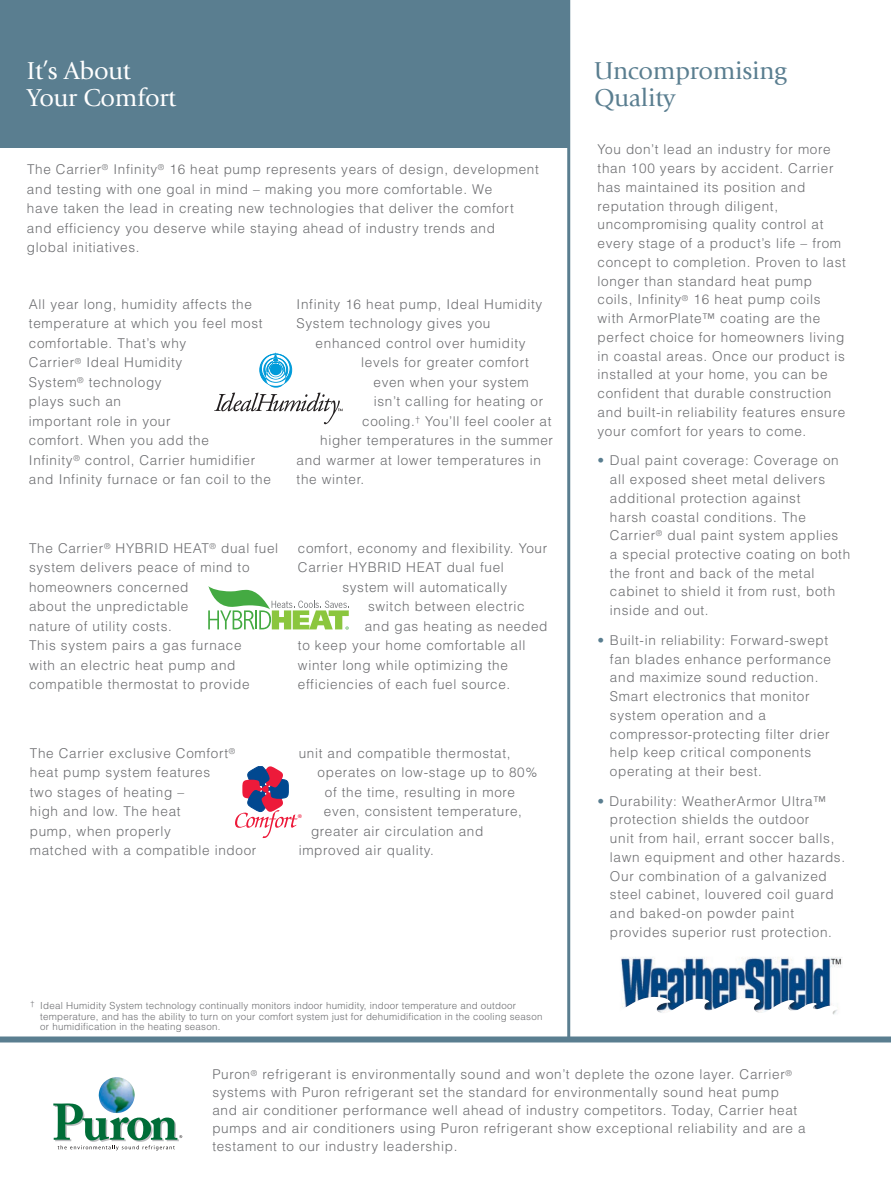
<style>
.page{position:relative;width:891px;height:1188px;background:#fff}
.page>*{position:absolute;margin:0;border:0;box-sizing:border-box;transform-origin:0 0}
.t1{font:25.5px/27px "Giovanni";letter-spacing:-.01em;color:#5a7e90}
.t2{font:25.5px/27px "Giovanni";letter-spacing:-.01em;color:#fff}
.t3{font:300 13.5px/18.8px "Helvetica";letter-spacing:.05em;color:#6c6d70}
.t4{font:300 9.75px/10.5px "Helvetica";letter-spacing:.025em;color:#6c6d70}
.t5{font:5.25px "Chalet London Nineteen Sixty";color:#ed1a3a}
.s1{font-family:"Helvetica Neue";font-weight:700;font-stretch:condensed;color:#5a7e90}
</style>
<div class="page">
<svg style="left:214px;top:352px;width:128px;height:72px"></svg>
<hr style="left:567px;top:0;width:3px;height:1039px;background:#5a7e90">
<div style="left:0;top:0;width:569px;height:148px;background:#5a7e90"></div>
<img style="left:99px;top:1077px;width:36px;height:26px">
<svg style="left:53px;top:1103px;width:129px;height:48px"></svg>
<div style="left:0;top:1036px;width:891px;height:6px;background:#5a7e90"></div>
<svg style="left:208px;top:586px;width:141px;height:44px"></svg>
<svg style="left:235px;top:766px;width:63px;height:72px"></svg>
<img style="left:621px;top:957px;width:221px;height:58px">
<h1 class="t2" style="left:27px;top:59px;width:151px">It’s About<br>Your Comfort</h1>
<p class="t3" style="left:27px;top:160px;width:513px;line-height:19.5px">The Carrier<sup>®</sup> Infinity<sup>®</sup> 16 heat pump represents years of design, development and testing with one goal in mind – making you more comfortable. We<br>have taken the lead in creating new technologies that deliver the comfort and efficiency you deserve while staying ahead of industry trends and global initiatives.</p>
<p class="t3" style="left:29px;top:294px;width:244px;line-height:19.5px">All year long, humidity affects the temperature at which you feel most comfortable. That’s why<br>Carrier<sup>®</sup> Ideal Humidity<br>System<sup>®</sup> technology<br>plays such an<br>important role in your<br>comfort. When you add the<br>Infinity<sup>®</sup> control, Carrier humidifier and Infinity furnace or fan coil to the</p>
<p class="t3" style="left:297px;top:294px;width:247px;line-height:19.5px">Infinity 16 heat pump, Ideal Humidity<br>System technology gives you</p>
<p class="t3" style="left:316px;top:334px;width:211px">enhanced control over humidity</p>
<p class="t3" style="left:361px;top:353px;width:169px">levels for greater comfort</p>
<p class="t3" style="left:374px;top:373px;width:157px">even when your system</p>
<p class="t3" style="left:374px;top:392px;width:171px">isn’t calling for heating or</p>
<p class="t3" style="left:362px;top:412px;width:191px">cooling.<sup>†</sup> You’ll feel cooler at</p>
<p class="t3" style="left:320px;top:431px;width:234px">higher temperatures in the summer</p>
<p class="t3" style="left:297px;top:451px;width:246px">and warmer at lower temperatures in</p>
<p class="t3" style="left:297px;top:470px;width:69px">the winter.</p>
<p class="t3" style="left:29px;top:538px;width:251px;line-height:19.5px">The Carrier<sup>®</sup> HYBRID HEAT<sup>®</sup> dual fuel system delivers peace of mind to homeowners concerned<br>about the unpredictable<br>nature of utility costs.<br>This system pairs a gas furnace<br>with an electric heat pump and compatible thermostat to provide</p>
<p class="t3" style="left:298px;top:538px;width:251px">comfort, economy and flexibility. Your</p>
<p class="t3" style="left:298px;top:558px;width:207px">Carrier HYBRID HEAT dual fuel</p>
<p class="t3" style="left:342px;top:577px;width:166px">system will automatically</p>
<p class="t3" style="left:368px;top:597px;width:158px">switch between electric</p>
<p class="t3" style="left:365px;top:616px;width:184px">and gas heating as needed</p>
<p class="t3" style="left:298px;top:636px;width:229px">to keep your home comfortable all</p>
<p class="t3" style="left:298px;top:655px;width:211px">winter long while optimizing the</p>
<p class="t3" style="left:298px;top:675px;width:214px">efficiencies of each fuel source.</p>
<p class="t3" style="left:30px;top:743px;width:228px;line-height:19.5px">The Carrier exclusive Comfort<sup>® </sup>heat pump system features<br>two stages of heating –<br>high and low. The heat<br>pump, when properly<br>matched with a compatible indoor</p>
<p class="t3" style="left:299px;top:743px;width:213px">unit and compatible thermostat,</p>
<p class="t3" style="left:318px;top:763px;width:221px">operates on low-stage up to 80%</p>
<p class="t3" style="left:325px;top:782px;width:192px">of the time, resulting in more</p>
<p class="t3" style="left:324px;top:802px;width:199px">even, consistent temperature,</p>
<p class="t3" style="left:311px;top:821px;width:174px">greater air circulation and</p>
<p class="t3" style="left:299px;top:841px;width:137px">improved air quality.</p>
<p class="t5" style="left:298px;top:813px;width:6px">®</p>
<p class="t4" style="left:40px;top:1000px;width:504px;text-indent:-10px"><sup>†</sup> Ideal Humidity System technology continually monitors indoor humidity, indoor temperature and outdoor temperature, and has the ability to turn on your comfort system just for dehumidification in the cooling season or humidification in the heating season.</p>
<h1 class="t1" style="left:594px;top:59px;width:194px">Uncompromising<br>Quality</h1>
<p class="t3" style="left:598px;top:140px;width:250px">You don’t lead an industry for more than 100 years by accident. Carrier has maintained its position and reputation through diligent, uncompromising quality control at every stage of a product’s life – from concept to completion. Proven to last longer than standard heat pump coils, Infinity<sup>®</sup> 16 heat pump coils with ArmorPlate™ coating are the perfect choice for homeowners living in coastal areas. Once our product is installed at your home, you can be confident that durable construction and built-in reliability features ensure your comfort for years to come.</p>
<p class="t3" style="left:610px;top:451px;width:242px;text-indent:-12px"><span class="s1">•</span> Dual paint coverage: Coverage on all exposed sheet metal delivers additional protection against<br>harsh coastal conditions. The<br>Carrier<sup>®</sup> dual paint system applies<br>a special protective coating on both the front and back of the metal cabinet to shield it from rust, both inside and out.</p>
<p class="t3" style="left:610px;top:631px;width:223px;text-indent:-12px"><span class="s1">•</span> Built-in reliability: Forward-swept fan blades enhance performance and maximize sound reduction.<br>Smart electronics that monitor system operation and a compressor-protecting filter drier help keep critical components operating at their best.</p>
<p class="t3" style="left:610px;top:791px;width:237px;text-indent:-12px"><span class="s1">•</span> Durability: WeatherArmor Ultra™ protection shields the outdoor<br>unit from hail, errant soccer balls, lawn equipment and other hazards.<br>Our combination of a galvanized steel cabinet, louvered coil guard and baked-on powder paint provides superior rust protection.</p>
<p class="t3" style="left:212px;top:1065px;width:595px;line-height:18px">Puron<sup>®</sup> refrigerant is environmentally sound and won’t deplete the ozone layer. Carrier<sup>® </sup>systems with Puron refrigerant set the standard for environmentally sound heat pump and air conditioner performance well ahead of industry competitors. Today, Carrier heat pumps and air conditioners using Puron refrigerant show exceptional reliability and are a testament to our industry leadership.</p>
</div>
